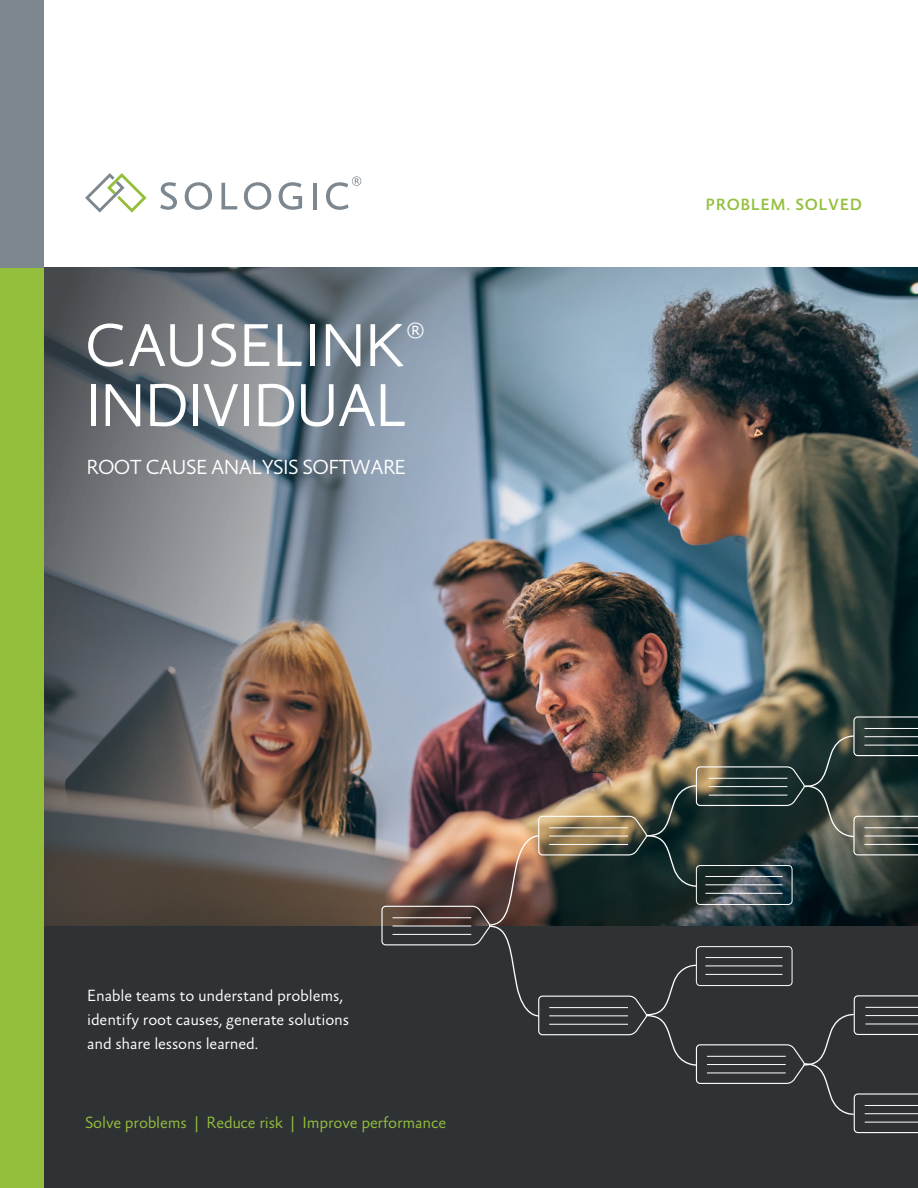
<style>
.page{position:relative;width:918px;height:1188px;background:#fff}
.page>*{position:absolute;margin:0;border:0;box-sizing:border-box;transform-origin:0 0}
.t1{font:300 61.2px "Absara Sans";letter-spacing:-.03em;color:#fff}
.t2{font:300 61.2px "Absara Sans";letter-spacing:-.01em;color:#fff}
.t3{font:300 24.9px "Absara Sans";color:#fff}
.t4{font:300 20.7px "Absara Sans";letter-spacing:-.03em;color:#fff}
.t5{font:300 16.5px/24px "Absara Sans";letter-spacing:-.01em;color:#fff}
.t6{font:300 16.5px "Absara Sans";letter-spacing:-.01em;color:#94bf3d}
.t7{font:500 16.5px "Absara Sans";letter-spacing:.04em;color:#94bf3d}
</style>
<div class="page">
<div style="left:0;top:854px;width:918px;height:334px;background:#2e3235"></div>
<img style="left:43px;top:267px;width:875px;height:659px">
<svg style="left:85px;top:173px;width:62px;height:40px"></svg>
<svg style="left:160px;top:182px;width:17px;height:28px"></svg>
<svg style="left:185px;top:182px;width:27px;height:28px"></svg>
<svg style="left:221px;top:183px;width:16px;height:26px"></svg>
<svg style="left:244px;top:182px;width:27px;height:28px"></svg>
<hr style="left:313px;top:183px;width:4px;height:26px;background:#7d878f">
<svg style="left:279px;top:182px;width:23px;height:28px"></svg>
<svg style="left:326px;top:176px;width:35px;height:34px"></svg>
<div style="left:0;top:0;width:43px;height:1188px;background:#94bf3d"></div>
<img style="left:381px;top:716px;width:537px;height:418px">
<div style="left:0;top:0;width:43px;height:267px;background:#7d878f"></div>
<h1 class="t2" style="left:85px;top:314px;width:321px">CAUSELINK</h1>
<h2 class="t3" style="left:406px;top:318px;width:20px">®</h2>
<h1 class="t1" style="left:85px;top:374px;width:323px">INDIVIDUAL</h1>
<p class="t4" style="left:87px;top:456px;width:321px">ROOT CAUSE ANALYSIS SOFTWARE</p>
<p class="t5" style="left:87px;top:984px;width:264px">Enable teams to understand problems, identify root causes, generate solutions and share lessons learned.</p>
<p class="t6" style="left:85px;top:1114px;width:363px">Solve problems | Reduce risk | Improve performance</p>
<p class="t7" style="left:706px;top:196px;width:158px">PROBLEM. SOLVED</p>
</div>
